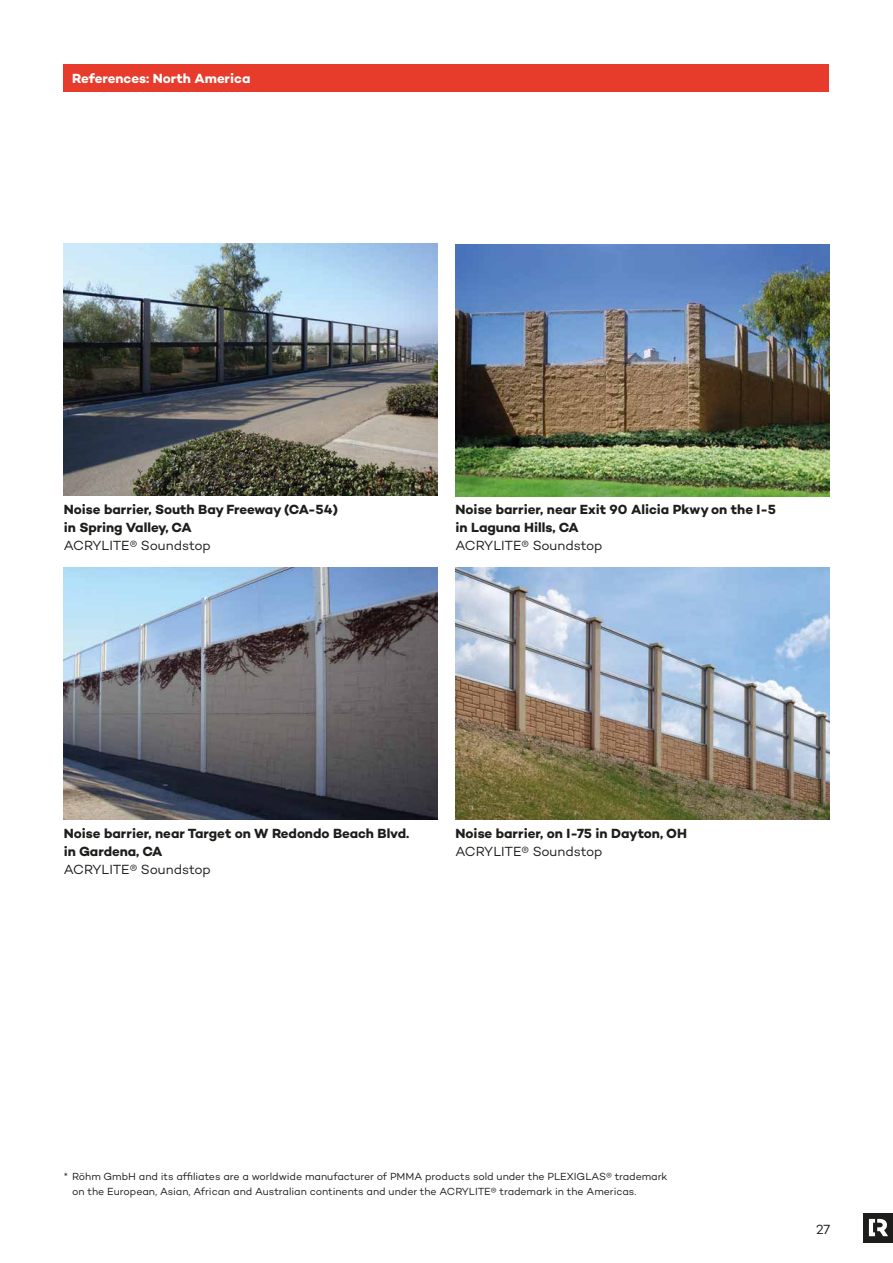
<style>
.page{position:relative;width:893px;height:1263px;background:#fff}
.page>*{position:absolute;margin:0;border:0;box-sizing:border-box;transform-origin:0 0}
.t1{font:700 13.5px/18px "Campton";color:#1d1d1b}
.t2{font:13.5px "Campton";letter-spacing:-.005em;color:#1d1d1b}
.t3{font:700 13.5px "Campton";letter-spacing:-.005em;color:#fff}
.t4{font:10.5px/15px "Campton";letter-spacing:-.005em;color:#1d1d1b}
</style>
<div class="page">
<div style="left:863px;top:1213px;width:30px;height:29px;background:#1d1d1b"></div>
<svg style="left:869px;top:1219px;width:19px;height:17px"></svg>
<div style="left:64px;top:64px;width:765px;height:27px;background:#e73b2b"></div>
<img style="left:64px;top:568px;width:373px;height:252px">
<img style="left:455px;top:568px;width:374px;height:252px">
<img style="left:64px;top:244px;width:373px;height:252px">
<img style="left:455px;top:244px;width:374px;height:252px">
<p class="t3" style="left:72px;top:70px;width:180px">References: North America</p>
<p class="t1" style="left:64px;top:500px;width:276px">Noise barrier, South Bay Freeway (CA-54) in Spring Valley, CA</p>
<p class="t2" style="left:64px;top:537px;width:149px">ACRYLITE® Soundstop</p>
<p class="t1" style="left:455px;top:500px;width:322px">Noise barrier, near Exit 90 Alicia Pkwy on the I-5 in Laguna Hills, CA</p>
<p class="t2" style="left:455px;top:537px;width:149px">ACRYLITE® Soundstop</p>
<p class="t1" style="left:64px;top:824px;width:347px">Noise barrier, near Target on W Redondo Beach Blvd. in Gardena, CA</p>
<p class="t2" style="left:64px;top:861px;width:149px">ACRYLITE® Soundstop</p>
<p class="t1" style="left:455px;top:824px;width:233px">Noise barrier, on I-75 in Dayton, OH</p>
<p class="t2" style="left:455px;top:843px;width:149px">ACRYLITE® Soundstop</p>
<p class="t4" style="left:72px;top:1168px;width:597px;text-indent:-9px">* Röhm GmbH and its affiliates are a worldwide manufacturer of PMMA products sold under the PLEXIGLAS® trademark on the European, Asian, African and Australian continents and under the ACRYLITE® trademark in the Americas.</p>
<p class="t2" style="left:816px;top:1221px;width:16px">27</p>
</div>
